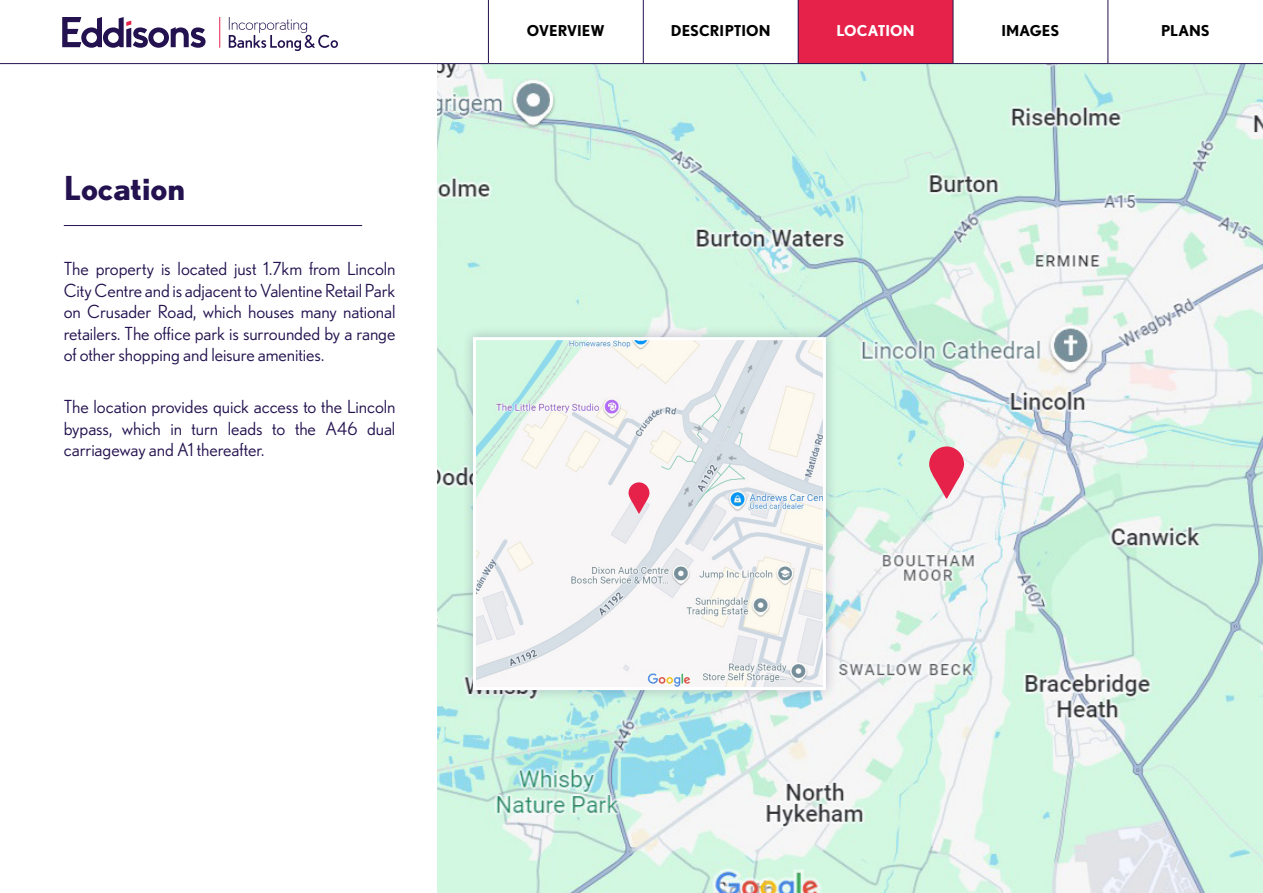
<style>
.page{position:relative;width:1263px;height:893px;background:#fff}
.page>*{position:absolute;margin:0;border:0;box-sizing:border-box;transform-origin:0 0}
.t1{font:700 33px "Nobel";color:#23124f}
.t2{font:18px/21.6px "Nobel";letter-spacing:-.005em;color:#23124f;text-align:justify}
.t3{font:700 15px "Nobel";letter-spacing:.005em;color:#000}
.t4{font:700 15px "Nobel";color:#fff}
</style>
<div class="page">
<img style="left:436px;top:64px;width:827px;height:829px">
<div style="left:461px;top:326px;width:377px;height:376px;background:#23124f;opacity:.25"></div>
<img style="left:477px;top:341px;width:345px;height:345px">
<div style="left:473px;top:337px;width:353px;height:353px;border:3px solid #fff"></div>
<hr style="left:64px;top:225px;width:298px;height:1px;background:#23124f">
<svg style="left:929px;top:446px;width:35px;height:53px"></svg>
<svg style="left:628px;top:482px;width:21px;height:32px"></svg>
<hr style="left:953px;top:0;width:1px;height:63px;background:#23124f">
<hr style="left:0;top:63px;width:488px;height:1px;background:#23124f">
<hr style="left:1108px;top:63px;width:155px;height:1px;background:#23124f">
<hr style="left:488px;top:63px;width:155px;height:1px;background:#23124f">
<div style="left:488px;top:0;width:118px;height:64px;background:#fff"></div>
<div style="left:607px;top:0;width:118px;height:64px;background:#fff"></div>
<svg style="left:725px;top:0;width:119px;height:64px"></svg>
<svg style="left:844px;top:1px;width:118px;height:63px;fill:#e6224b"></svg>
<div style="left:1080px;top:0;width:119px;height:64px;background:#fff"></div>
<svg style="left:62px;top:17px;width:144px;height:31px"></svg>
<hr style="left:219px;top:17px;width:1px;height:31px;background:#e6224b">
<svg style="left:229px;top:17px;width:109px;height:34px"></svg>
<h1 class="t1" style="left:64px;top:168px;width:123px">LOCATION</h1>
<p class="t2" style="left:64px;top:257px;width:333px">The property is located just 1.7km from Lincoln City Centre and is adjacent to Valentine Retail Park on Crusader Road, which houses many national retailers. The office park is surrounded by a range of other shopping and leisure amenities.</p>
<p class="t2" style="left:64px;top:396px;width:333px">The location provides quick access to the Lincoln bypass, which in turn leads to the A46 dual carriageway and A1 thereafter.</p>
<p class="t3" style="left:527px;top:21px;width:79px">OVERVIEW</p>
<p class="t3" style="left:671px;top:21px;width:101px">DESCRIPTION</p>
<p class="t4" style="left:836px;top:21px;width:19px">LOCAT</p>
<p class="t4" style="left:885px;top:21px;width:18px">ION</p>
<p class="t3" style="left:1001px;top:21px;width:59px">I MAGES</p>
<p class="t3" style="left:1161px;top:21px;width:50px">PLANS</p>
</div>
